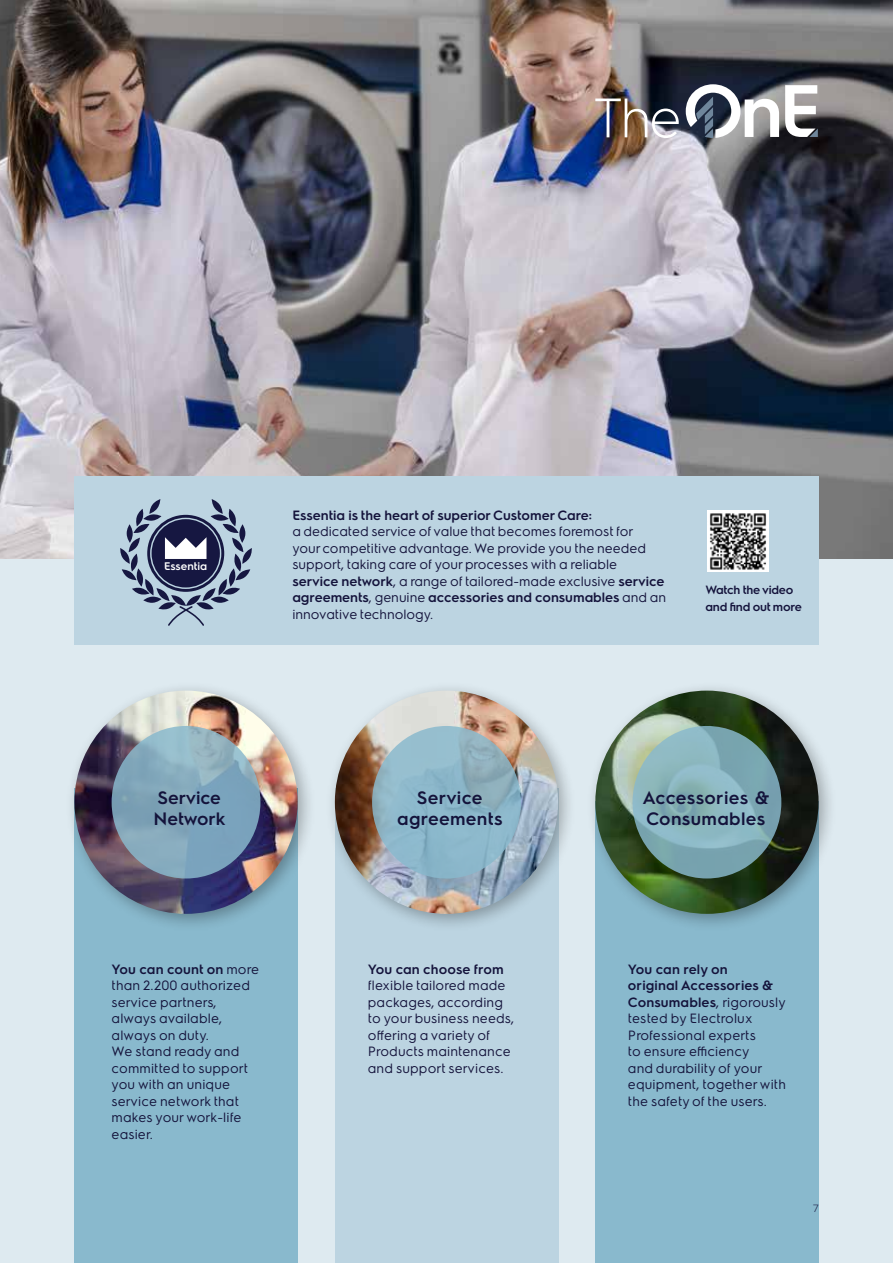
<style>
.page{position:relative;width:893px;height:1263px;background:#deeaf0}
.page>*{position:absolute;margin:0;border:0;box-sizing:border-box;transform-origin:0 0}
.t1{font:600 18px/21.6px "Electrolux Sans";letter-spacing:.02em;color:#14133b}
.t2{font:600 18px/21.6px "Electrolux Sans";color:#14133b}
.t3{font:13.5px/16.5px "Electrolux Sans";letter-spacing:.01em;color:#14133b}
.t4{font:600 13.5px "Electrolux Sans";color:#14133b}
.t5{font:600 12px/16.5px "Electrolux Sans";letter-spacing:-.02em;color:#14133b}
.t6{font:600 11.1px "Electrolux Sans";color:#fff}
.t7{font:300 10.5px "Electrolux Sans";color:#14133b}
.s1{font-weight:600}
</style>
<div class="page">
<div style="left:335px;top:788px;width:223px;height:475px;background:#bcd4e1"></div>
<div style="left:595px;top:801px;width:224px;height:462px;background:#89b9cd"></div>
<div style="left:74px;top:788px;width:224px;height:475px;background:#89b9cd"></div>
<div style="left:64px;top:680px;width:252px;height:252px;background:#000;opacity:.3"></div>
<img style="left:74px;top:691px;width:224px;height:223px;border-radius:112px">
<div style="left:325px;top:680px;width:251px;height:252px;background:#000;opacity:.3"></div>
<img style="left:335px;top:691px;width:223px;height:223px;border-radius:112px">
<div style="left:585px;top:681px;width:252px;height:251px;background:#000;opacity:.3"></div>
<img style="left:595px;top:691px;width:224px;height:223px;border-radius:112px">
<svg style="left:112px;top:726px;width:148px;height:152px;background:#83a8bd"></svg>
<svg style="left:372px;top:726px;width:149px;height:152px;background:#8db6c7"></svg>
<svg style="left:632px;top:726px;width:149px;height:152px"></svg>
<img style="left:0;top:0;width:893px;height:558px">
<div style="left:74px;top:476px;width:745px;height:169px;background:#bcd4e1"></div>
<svg style="left:120px;top:499px;width:132px;height:127px"></svg>
<img style="left:707px;top:511px;width:61px;height:61px">
<svg style="left:686px;top:84px;width:93px;height:54px;background:#8f939c"></svg>
<img style="left:595px;top:99px;width:84px;height:39px">
<svg style="left:785px;top:85px;width:33px;height:52px;background:#bbbabb"></svg>
<p class="t6" style="left:164px;top:558px;width:45px">Essentia</p>
<p class="t4" style="left:292px;top:506px;width:301px">Essentia is the heart of superior Customer Care:</p>
<p class="t3" style="left:292px;top:523px;width:375px">a dedicated service of value that becomes foremost for<br>your competitive advantage. We provide you the needed support, taking care of your processes with a reliable <span class="s1">service network</span>, a range of tailored-made exclusive <span class="s1">service agreements</span>, genuine <span class="s1">accessories and consumables</span> and an innovative technology.</p>
<p class="t5" style="left:705px;top:581px;width:98px">Watch the video and find out more</p>
<h1 class="t2" style="left:153px;top:786px;width:74px">Service<br>Network</h1>
<h1 class="t1" style="left:397px;top:786px;width:107px;text-align:center">Service agreements</h1>
<h1 class="t1" style="left:642px;top:786px;width:129px">Accessories &amp;<br>Consumables</h1>
<p class="t4" style="left:368px;top:959px;width:137px">You can choose from</p>
<p class="t3" style="left:368px;top:976px;width:148px">flexible tailored made packages, according to your business needs, offering a variety of<br>Products maintenance and support services.</p>
<p class="t3" style="left:112px;top:960px;width:149px"><span class="s1">You can count on</span> more than 2.200 authorized service partners, always available, always on duty.<br>We stand ready and committed to support you with an unique service network that makes your work-life easier.</p>
<p class="t3" style="left:628px;top:960px;width:159px"><span class="s1">You can rely on<br>original Accessories &amp;<br>Consumables</span>, rigorously tested by Electrolux<br>Professional experts<br>to ensure efficiency<br>and durability of your equipment, together with the safety of the users.</p>
<p class="t7" style="left:813px;top:1201px;width:8px">7</p>
</div>
